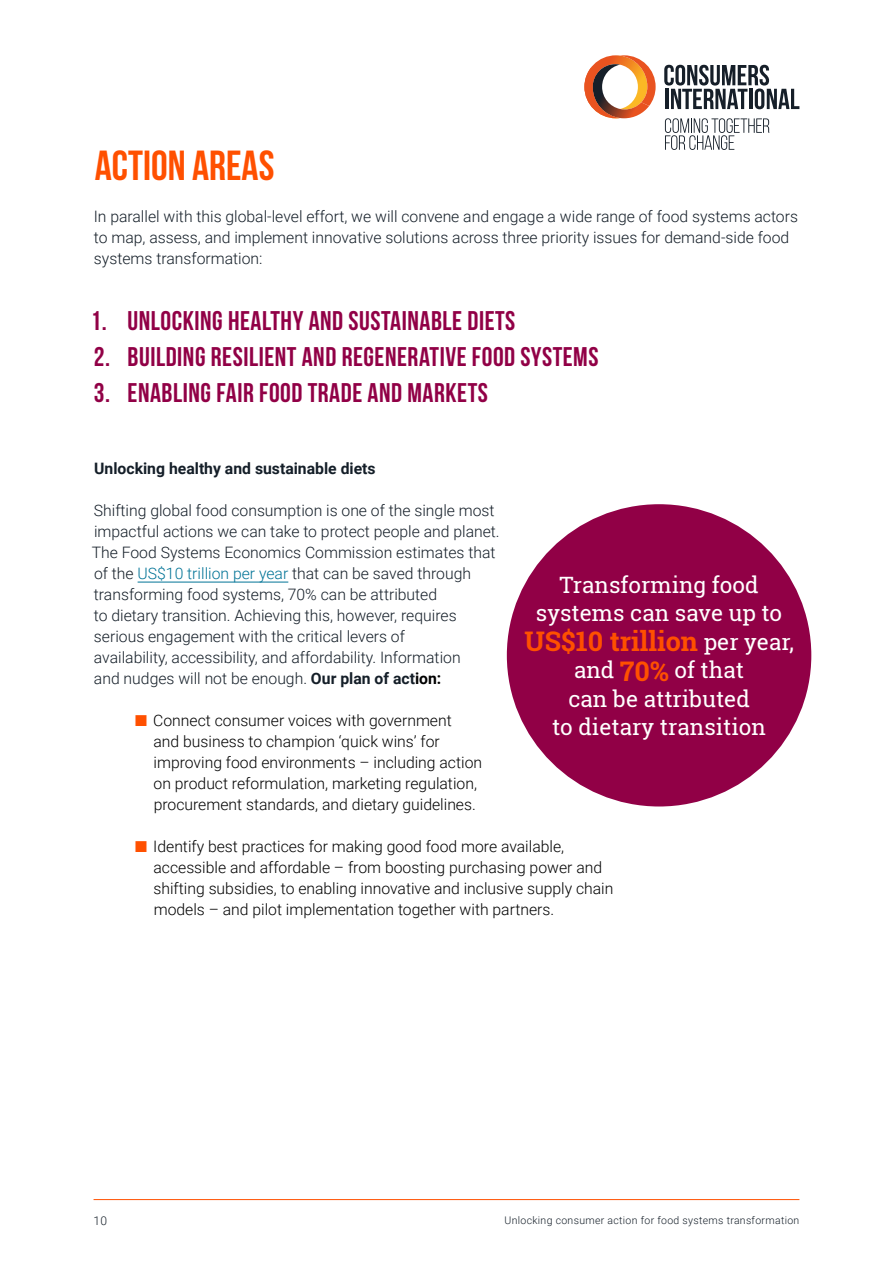
<style>
.page{position:relative;width:893px;height:1263px;background:#fff}
.page>*{position:absolute;margin:0;border:0;box-sizing:border-box;transform-origin:0 0}
.t1{font:700 42px "Bebas Neue";color:#ff5000}
.t2{font:27px "Bebas Neue";letter-spacing:.02em;color:#910046}
.t3{font:700 27px "Roboto Slab";color:#ff5000}
.t4{font:22.5px/28.5px "Roboto Slab";color:#fff;text-align:center}
.t5{font:300 15.75px/21px "Roboto";color:#141e28}
.t6{font:300 15.75px/21px "Roboto";color:#000}
.t7{font:700 15.75px "Roboto";color:#141e28}
.t8{font:300 12px "Roboto";color:#141e28}
.t9{font:300 10.5px "Roboto";letter-spacing:.03em;color:#141e28}
.s1{color:#007396}
.s2{font-weight:700}
.s3{font-weight:700;color:#000}
.s4{color:#ff5000}
.s5{font-weight:400;font-size:22.5px;color:#fff}
.s6{font-weight:700;font-size:27px;color:#ff5000}
</style>
<div class="page">
<hr style="left:94px;top:1199px;width:705px;height:1px;background:#ff5000">
<svg style="left:584px;top:55px;width:72px;height:63px"></svg>
<svg style="left:664px;top:65px;width:135px;height:44px"></svg>
<svg style="left:665px;top:118px;width:104px;height:32px"></svg>
<hr style="left:138px;top:582px;width:150px;height:1px;background:#007396">
<div style="left:507px;top:504px;width:304px;height:302px;background:#910046;border-radius:50%"></div>
<h1 class="t1" style="left:95px;top:142px;width:181px">ACTION AREAS</h1>
<p class="t5" style="left:94px;top:205px;width:706px">In parallel with this global-level effort, we will convene and engage a wide range of food systems actors to map, assess, and implement innovative solutions across three priority issues for demand-side food systems transformation:</p>
<h2 class="t2" style="left:91px;top:306px;width:426px">1. UNLOCKING HEALTHY AND SUSTAINABLE DIETS</h2>
<h2 class="t2" style="left:94px;top:342px;width:506px">2. BUILDING RESILIENT AND REGENERATIVE FOOD SYSTEMS</h2>
<h2 class="t2" style="left:94px;top:378px;width:396px">3. ENABLING FAIR FOOD TRADE AND MARKETS</h2>
<p class="t7" style="left:94px;top:457px;width:283px">Unlocking healthy and sustainable diets</p>
<p class="t5" style="left:92px;top:499px;width:409px">Shifting global food consumption is one of the single most impactful actions we can take to protect people and planet.<br>The Food Systems Economics Commission estimates that of the <span class="s1">US$10 trillion per year</span> that can be saved through transforming food systems, 70% can be attributed<br>to dietary transition. Achieving this, however, requires serious engagement with the critical levers of<br>availability, accessibility, and affordability. Information<br>and nudges will not be enough. <span class="s2">Our plan of act</span><span class="s3">ion:</span></p>
<p class="t6" style="left:153px;top:709px;width:330px;text-indent:-18px"><span class="s4">■</span> Connect consumer voices with government<br>and business to champion ‘quick wins’ for improving food environments – including action on product reformulation, marketing regulation, procurement standards, and dietary guidelines.</p>
<p class="t6" style="left:153px;top:835px;width:461px;text-indent:-18px"><span class="s4">■</span> Identify best practices for making good food more available, accessible and affordable – from boosting purchasing power and shifting subsidies, to enabling innovative and inclusive supply chain models – and pilot implementation together with partners.</p>
<h3 class="t4" style="left:536px;top:570px;width:248px">Transforming food systems can save up to</h3>
<h2 class="t3" style="left:524px;top:623px;width:271px">US$10 trillion <span class="s5">per year,</span></h2>
<h3 class="t4" style="left:552px;top:656px;width:215px">and <span class="s6">70%</span> of that can be attributed<br>to dietary transition</h3>
<p class="t8" style="left:94px;top:1212px;width:15px">10</p>
<p class="t9" style="left:505px;top:1213px;width:296px">Unlocking consumer action for food systems transformation</p>
</div>
